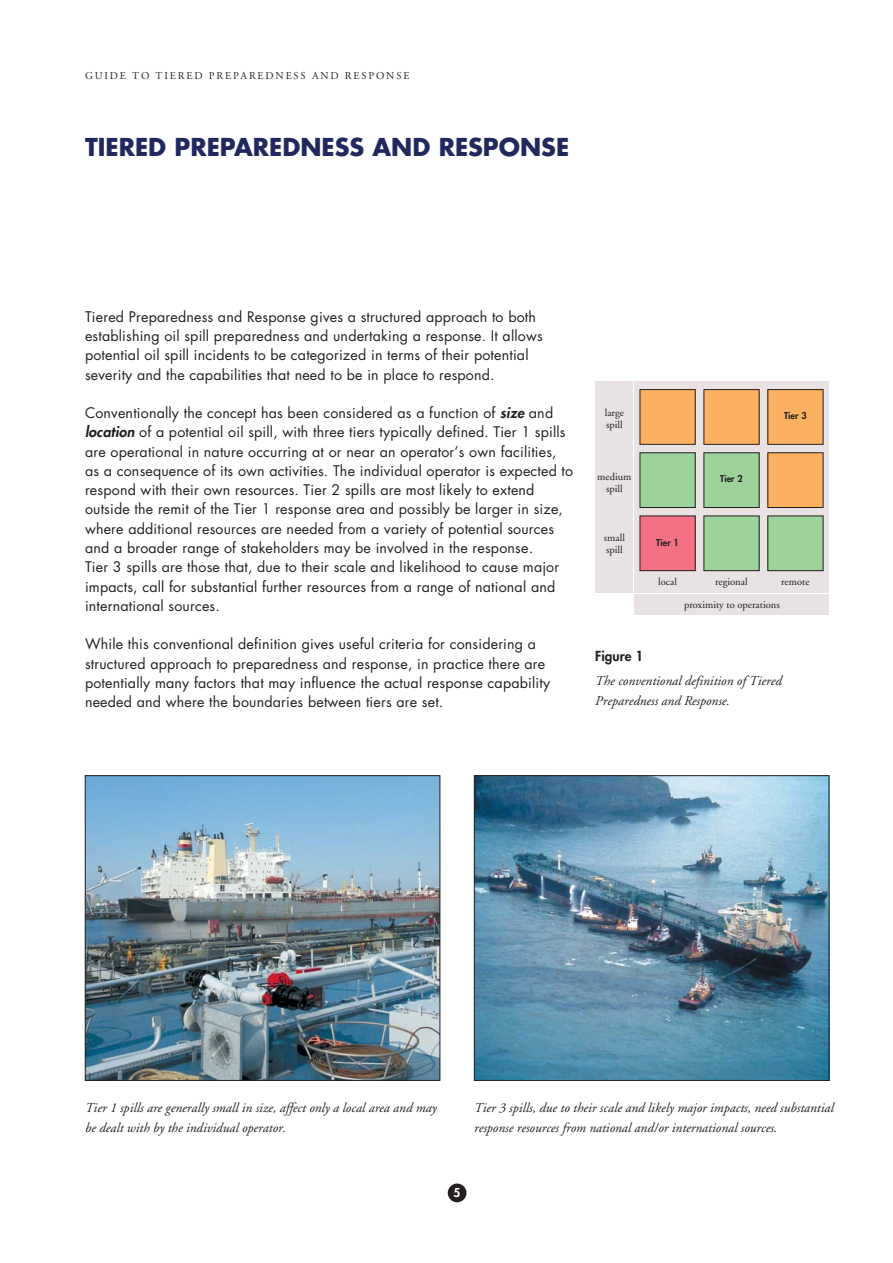
<style>
.page{position:relative;width:893px;height:1263px;background:#fff}
.page>*{position:absolute;margin:0;border:0;box-sizing:border-box;transform-origin:0 0}
.t1{font:700 24px "Futura";color:#20285e}
.t2{font:14.25px/19.2px "Futura";letter-spacing:.01em;color:#231f20}
.t3{font:italic 13.5px/19.5px "Adobe Garamond";color:#231f20}
.t4{font:800 13.5px "Futura";color:#231f20}
.t5{font:800 12px "Futura";color:#fff}
.t6{font:10.5px/12px "Adobe Garamond";color:#231f20}
.t7{font:10.5px "Adobe Garamond";letter-spacing:.175em;color:#231f20}
.t8{font:800 9.3px "Futura";color:#231f20}
.s1{font-weight:800;font-style:italic}
</style>
<div class="page">
<div style="left:448px;top:1183px;width:18px;height:19px;background:#231f20;border-radius:50%"></div>
<img style="left:87px;top:777px;width:351px;height:301px">
<div style="left:85px;top:775px;width:355px;height:305px;border:1px solid #231f20"></div>
<img style="left:476px;top:777px;width:351px;height:301px">
<div style="left:474px;top:775px;width:355px;height:305px;border:1px solid #231f20"></div>
<svg style="left:635px;top:381px;width:194px;height:212px;fill:#e8e3e2"></svg>
<div style="left:595px;top:381px;width:38px;height:212px;background:#e8e3e2"></div>
<div style="left:768px;top:390px;width:55px;height:54px;background:#fbb160"></div>
<div style="left:635px;top:594px;width:194px;height:21px;background:#e8e3e2"></div>
<div style="left:704px;top:453px;width:55px;height:54px;background:#9dd29b"></div>
<div style="left:640px;top:516px;width:55px;height:55px;background:#f27185"></div>
<div style="left:768px;top:453px;width:55px;height:54px;background:#fbb160"></div>
<div style="left:768px;top:516px;width:55px;height:55px;background:#9dd29b"></div>
<div style="left:704px;top:516px;width:55px;height:55px;background:#9dd29b"></div>
<div style="left:640px;top:453px;width:55px;height:54px;background:#9dd29b"></div>
<div style="left:704px;top:390px;width:55px;height:54px;background:#fbb160"></div>
<div style="left:640px;top:390px;width:55px;height:54px;background:#fbb160"></div>
<p class="t7" style="left:85px;top:71px;width:326px">GUIDE TO TIERED PREPAREDNESS AND RESPONSE</p>
<h1 class="t1" style="left:85px;top:137px;width:486px">TIERED PREPAREDNESS AND RESPONSE</h1>
<p class="t2" style="left:85px;top:308px;width:459px">Tiered Preparedness and Response gives a structured approach to both establishing oil spill preparedness and undertaking a response. It allows potential oil spill incidents to be categorized in terms of their potential severity and the capabilities that need to be in place to respond.</p>
<p class="t2" style="left:85px;top:404px;width:490px">Conventionally the concept has been considered as a function of <span class="s1">size</span> and <span class="s1">location</span> of a potential oil spill, with three tiers typically defined. Tier 1 spills are operational in nature occurring at or near an operator’s own facilities, as a consequence of its own activities. The individual operator is expected to respond with their own resources. Tier 2 spills are most likely to extend outside the remit of the Tier 1 response area and possibly be larger in size, where additional resources are needed from a variety of potential sources and a broader range of stakeholders may be involved in the response.<br>Tier 3 spills are those that, due to their scale and likelihood to cause major impacts, call for substantial further resources from a range of national and international sources.</p>
<p class="t2" style="left:85px;top:636px;width:467px">While this conventional definition gives useful criteria for considering a structured approach to preparedness and response, in practice there are potentially many factors that may influence the actual response capability needed and where the boundaries between tiers are set.</p>
<p class="t6" style="left:605px;top:408px;width:21px">large spill</p>
<p class="t6" style="left:597px;top:471px;width:36px;text-align:center">medium spill</p>
<p class="t6" style="left:604px;top:532px;width:23px">small spill</p>
<p class="t8" style="left:720px;top:474px;width:24px">Tier 2</p>
<p class="t8" style="left:784px;top:411px;width:24px">Tier 3</p>
<p class="t8" style="left:656px;top:538px;width:24px">Tier 1</p>
<p class="t6" style="left:658px;top:576px;width:20px">local</p>
<p class="t6" style="left:715px;top:576px;width:34px">regional</p>
<p class="t6" style="left:781px;top:576px;width:30px">remote</p>
<p class="t6" style="left:684px;top:599px;width:97px">proximity to operations</p>
<p class="t4" style="left:595px;top:650px;width:49px">Figure 1</p>
<p class="t3" style="left:595px;top:672px;width:188px">The conventional definition of Tiered<br>Preparedness and Response.</p>
<p class="t3" style="left:85px;top:1099px;width:353px">Tier 1 spills are generally small in size, affect only a local area and may be dealt with by the individual operator.</p>
<p class="t3" style="left:474px;top:1099px;width:361px">Tier 3 spills, due to their scale and likely major impacts, need substantial response resources from national and/or international sources.</p>
<p class="t5" style="left:454px;top:1187px;width:8px">5</p>
</div>
